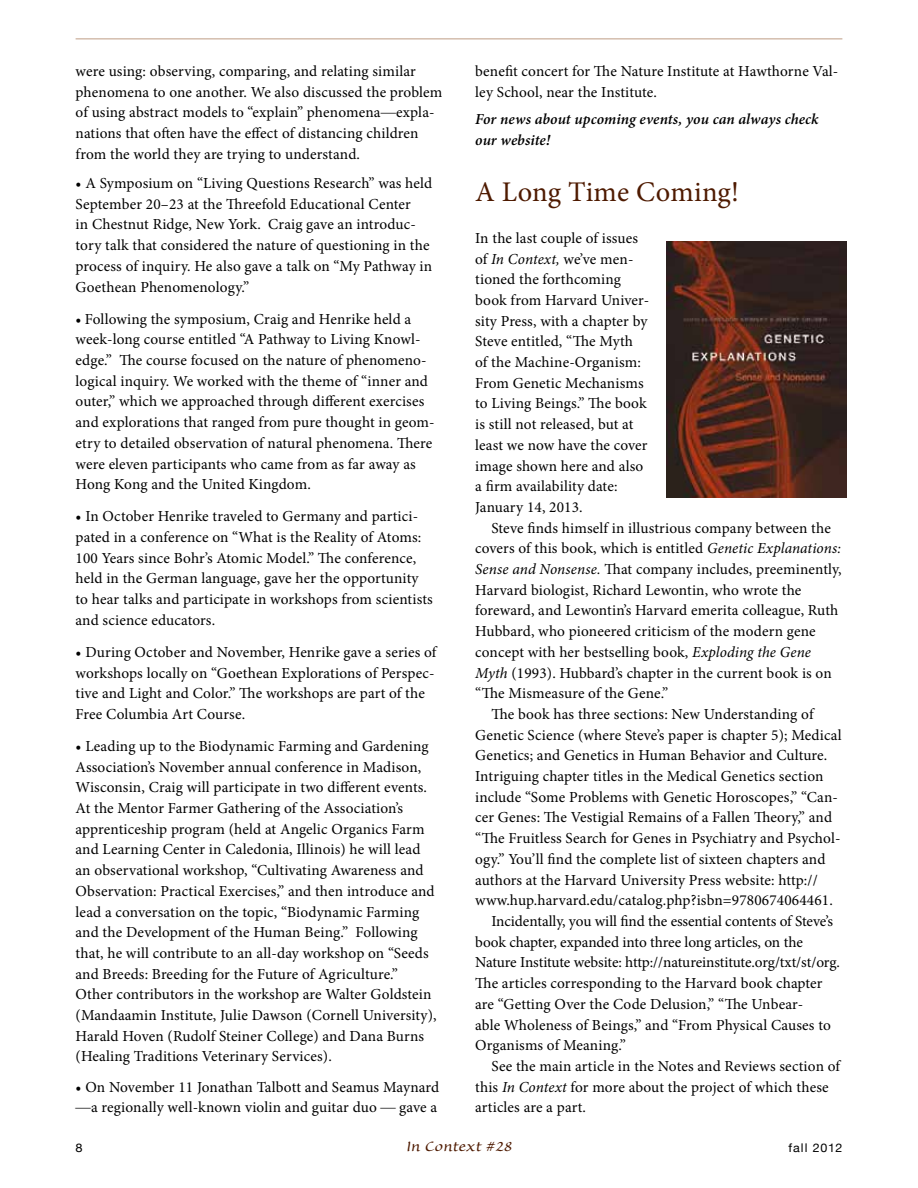
<style>
.page{position:relative;width:918px;height:1188px;background:#fff}
.page>*{position:absolute;margin:0;border:0;box-sizing:border-box;transform-origin:0 0}
.t1{font:28.5px "Minion Pro";letter-spacing:.005em;color:#4e1a00}
.t2{font:18px "Sanvito";color:#4e1a00;scale:1.05 1}
.t3{font:15.3px/20.7px "Minion Pro";letter-spacing:.005em;color:#000}
.t4{font:15.3px "Minion Pro";letter-spacing:-.015em;color:#000}
.t5{font:italic 600 15.3px/20.7px "Minion Pro";letter-spacing:.005em;color:#000}
.t6{font:12px "Helvetica Neue";letter-spacing:.075em;color:#000;scale:1.04 1}
.t7{font:12px "Helvetica Neue";letter-spacing:.075em;color:#000;scale:1.07 1}
.s1{font-family:"Bembo Std"}
.s2{font-style:italic}
</style>
<div class="page">
<hr style="left:76px;top:39px;width:766px;height:1px;background:#be9d84">
<img style="left:667px;top:242px;width:180px;height:255px">
<p class="t3" style="left:76px;top:61px;width:368px">were using: observing, comparing, and relating similar phenomena to one another. We also discussed the problem of using abstract models to “explain” phenomena<span class="s1">—</span>expla&shy;nations that often have the effect of distancing children from the world they are trying to understand.</p>
<p class="t3" style="left:76px;top:173px;width:358px">• A Symposium on “Living Questions Research” was held September 20–23 at the Threefold Educational Center<br>in Chestnut Ridge, New York. Craig gave an introduc&shy;tory talk that considered the nature of questioning in the process of inquiry. He also gave a talk on “My Pathway in Goethean Phenomenology.”</p>
<p class="t3" style="left:76px;top:308px;width:361px">• Following the symposium, Craig and Henrike held a week-long course entitled “A Pathway to Living Knowl&shy;edge.” The course focused on the nature of phenomeno&shy;logical inquiry. We worked with the theme of “inner and outer,” which we approached through different exercises and explorations that ranged from pure thought in geom&shy;etry to detailed observation of natural phenomena. There were eleven participants who came from as far away as Hong Kong and the United Kingdom.</p>
<p class="t3" style="left:76px;top:506px;width:359px">• In October Henrike traveled to Germany and partici&shy;pated in a conference on “What is the Reality of Atoms:<br>100 Years since Bohr’s Atomic Model.” The conference, held in the German language, gave her the opportunity to hear talks and participate in workshops from scientists and science educators.</p>
<p class="t3" style="left:76px;top:642px;width:362px">• During October and November, Henrike gave a series of workshops locally on “Goethean Explorations of Perspec&shy;tive and Light and Color.” The workshops are part of the Free Columbia Art Course.</p>
<p class="t3" style="left:76px;top:736px;width:363px">• Leading up to the Biodynamic Farming and Gardening Association’s November annual conference in Madison, Wisconsin, Craig will participate in two different events.<br>At the Mentor Farmer Gathering of the Association’s apprenticeship program (held at Angelic Organics Farm and Learning Center in Caledonia, Illinois) he will lead an observational workshop, “Cultivating Awareness and Observation: Practical Exercises,” and then introduce and lead a conversation on the topic, “Biodynamic Farming and the Development of the Human Being.” Following that, he will contribute to an all-day workshop on “Seeds and Breeds: Breeding for the Future of Agriculture.” Other contributors in the workshop are Walter Goldstein (Mandaamin Institute, Julie Dawson (Cornell University), Harald Hoven (Rudolf Steiner College) and Dana Burns (Healing Traditions Veterinary Services).</p>
<p class="t3" style="left:76px;top:1076px;width:365px">• On November 11 Jonathan Talbott and Seamus Maynard <span class="s1">—</span>a regionally well-known violin and guitar duo <span class="s1">—</span> gave a</p>
<p class="t3" style="left:475px;top:61px;width:365px">benefit concert for The Nature Institute at Hawthorne Val&shy;ley School, near the Institute.</p>
<p class="t5" style="left:475px;top:109px;width:345px">For news about upcoming events, you can always check our website!</p>
<h1 class="t1" style="left:475px;top:173px;width:265px">A Long Time Coming!</h1>
<p class="t3" style="left:475px;top:228px;width:175px">In the last couple of issues of <span class="s2">In Context,</span> we’ve men&shy;tioned the forthcoming book from Harvard Univer&shy;sity Press, with a chapter by<br>Steve entitled, “The Myth of the Machine-Organism:<br>From Genetic Mechanisms to Living Beings.” The book is still not released, but at least we now have the cover image shown here and also a firm availability date:<br>January 14, 2013.</p>
<p class="t3" style="left:491px;top:518px;width:341px">Steve finds himself in illustrious company between the</p>
<p class="t3" style="left:475px;top:538px;width:367px">covers of this book, which is entitled <span class="s2">Genetic Explanations:</span></p>
<p class="t3" style="left:475px;top:559px;width:368px"><span class="s2">Sense and Nonsense.</span> That company includes, preeminently,</p>
<p class="t3" style="left:475px;top:580px;width:328px">Harvard biologist, Richard Lewontin, who wrote the</p>
<p class="t3" style="left:475px;top:600px;width:365px">foreward, and Lewontin’s Harvard emerita colleague, Ruth</p>
<p class="t3" style="left:475px;top:621px;width:342px">Hubbard, who pioneered criticism of the modern gene</p>
<p class="t3" style="left:475px;top:642px;width:337px">concept with her bestselling book, <span class="s2">Exploding the Gene</span></p>
<p class="t3" style="left:475px;top:662px;width:358px"><span class="s2">Myth</span> (1993). Hubbard’s chapter in the current book is on</p>
<p class="t3" style="left:475px;top:683px;width:195px">“The Mismeasure of the Gene.”</p>
<p class="t3" style="left:491px;top:704px;width:324px">The book has three sections: New Understanding of</p>
<p class="t3" style="left:475px;top:725px;width:368px">Genetic Science (where Steve’s paper is chapter 5); Medical</p>
<p class="t3" style="left:475px;top:745px;width:354px">Genetics; and Genetics in Human Behavior and Culture.</p>
<p class="t3" style="left:475px;top:766px;width:350px">Intriguing chapter titles in the Medical Genetics section</p>
<p class="t3" style="left:475px;top:787px;width:364px">include “Some Problems with Genetic Horoscopes,” “Can-</p>
<p class="t3" style="left:475px;top:807px;width:358px">cer Genes: The Vestigial Remains of a Fallen Theory,” and</p>
<p class="t3" style="left:475px;top:828px;width:367px">“The Fruitless Search for Genes in Psychiatry and Psychol-</p>
<p class="t3" style="left:475px;top:849px;width:352px">ogy.” You’ll find the complete list of sixteen chapters and</p>
<p class="t3" style="left:475px;top:869px;width:344px">authors at the Harvard University Press website: http://</p>
<p class="t3" style="left:475px;top:890px;width:359px">www.hup.harvard.edu/catalog.php?isbn=9780674064461.</p>
<p class="t3" style="left:491px;top:911px;width:343px">Incidentally, you will find the essential contents of Steve’s</p>
<p class="t3" style="left:475px;top:932px;width:329px">book chapter, expanded into three long articles, on the</p>
<p class="t4" style="left:475px;top:952px;width:366px">Nature Institute website: http://natureinstitute.org/txt/st/org.</p>
<p class="t3" style="left:475px;top:973px;width:349px">The articles corresponding to the Harvard book chapter</p>
<p class="t3" style="left:475px;top:994px;width:329px">are “Getting Over the Code Delusion,” “The Unbear-</p>
<p class="t3" style="left:475px;top:1014px;width:357px">able Wholeness of Beings,” and “From Physical Causes to</p>
<p class="t3" style="left:475px;top:1035px;width:152px">Organisms of Meaning.”</p>
<p class="t3" style="left:491px;top:1056px;width:350px">See the main article in the Notes and Reviews section of</p>
<p class="t3" style="left:475px;top:1076px;width:355px">this <span class="s2">In Context</span> for more about the project of which these</p>
<p class="t3" style="left:475px;top:1097px;width:112px">articles are a part.</p>
<p class="t7" style="left:76px;top:1137px;width:8px">8</p>
<p class="t2" style="left:406px;top:1138px;width:104px">In Context #28</p>
<p class="t6" style="left:788px;top:1137px;width:53px">fall 2012</p>
</div>
